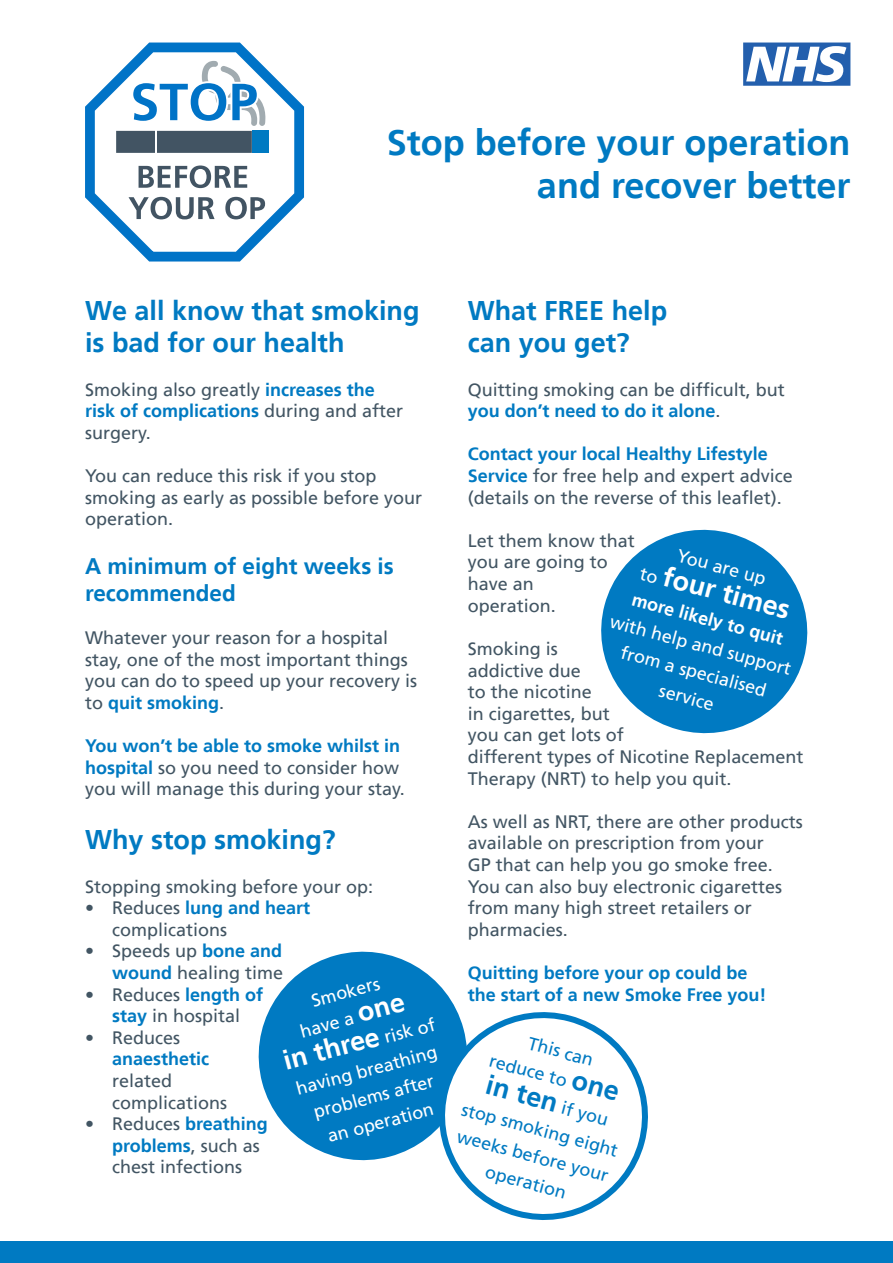
<style>
.page{position:relative;width:893px;height:1263px;background:#fff}
.page>*{position:absolute;margin:0;border:0;box-sizing:border-box;transform-origin:0 0}
.t1{font:700 36px/43.2px "Frutiger";color:#007ac2;text-align:right}
.t2{font:700 27px/32.4px "Frutiger";color:#007ac2}
.t3{font:700 27px "Frutiger";color:#fff}
.t4{font:700 22.5px/27px "Frutiger";color:#007ac2}
.t5{font:18px/21.6px "Frutiger";color:#425563}
.t6{font:18px/27px "Frutiger";color:#fff;text-align:center}
.t7{font:18px/27px "Frutiger";color:#007ac2;text-align:center}
.t8{font:700 18px/21.6px "Frutiger";color:#007ac2}
.s1{font-weight:700;color:#007ac2}
.s2{font-weight:400;font-size:18px}
.s3{font-weight:700}
.s4{font-weight:700;font-size:27px}
</style>
<div class="page">
<svg style="left:743px;top:43px;width:107px;height:42px"></svg>
<svg style="left:601px;top:529px;width:207px;height:205px;fill:#007ac2"></svg>
<svg style="left:258px;top:951px;width:191px;height:210px;fill:#007ac2"></svg>
<svg style="left:424px;top:997px;width:224px;height:223px"></svg>
<svg style="left:85px;top:43px;width:219px;height:218px"></svg>
<svg style="left:116px;top:61px;width:149px;height:92px"></svg>
<svg style="left:139px;top:165px;width:108px;height:23px"></svg>
<svg style="left:129px;top:197px;width:86px;height:22px"></svg>
<svg style="left:225px;top:197px;width:40px;height:22px"></svg>
<div style="left:0;top:1242px;width:893px;height:21px;background:#007ac2"></div>
<h1 class="t1" style="left:387px;top:121px;width:465px">Stop before your operation and recover better</h1>
<h2 class="t2" style="left:85px;top:295px;width:336px">We all know that smoking is bad for our health</h2>
<p class="t5" style="left:85px;top:379px;width:320px">Smoking also greatly <span class="s1">increases the risk of complications</span> during and after surgery.</p>
<p class="t5" style="left:85px;top:465px;width:339px">You can reduce this risk if you stop smoking as early as possible before your operation.</p>
<h2 class="t4" style="left:85px;top:553px;width:310px">A minimum of eight weeks is recommended</h2>
<p class="t5" style="left:85px;top:627px;width:334px">Whatever your reason for a hospital stay, one of the most important things you can do to speed up your recovery is to <span class="s1">quit smoking</span>.</p>
<p class="t5" style="left:85px;top:735px;width:321px"><span class="s1">You won’t be able to smoke whilst in hospital</span> so you need to consider how you will manage this during your stay.</p>
<h2 class="t2" style="left:85px;top:824px;width:252px">Why stop smoking?</h2>
<p class="t5" style="left:85px;top:875px;width:290px">Stopping smoking before your op:</p>
<p class="t5" style="left:112px;top:897px;width:200px;text-indent:-27px">• Reduces <span class="s1">lung and heart </span>complications</p>
<p class="t5" style="left:85px;top:940px;width:200px;text-align:right">• Speeds up <span class="s1">bone and wound</span> healing time</p>
<p class="t5" style="left:85px;top:983px;width:180px;text-align:center">• Reduces <span class="s1">length of stay</span> in hospital</p>
<p class="t5" style="left:112px;top:1027px;width:117px;text-indent:-27px">• Reduces <span class="s1">anaesthetic </span>related complications</p>
<p class="t5" style="left:112px;top:1113px;width:157px;text-indent:-27px">• Reduces <span class="s1">breathing problems</span>, such as chest infections</p>
<h2 class="t2" style="left:468px;top:295px;width:201px">What FREE help can you get?</h2>
<p class="t5" style="left:468px;top:379px;width:319px">Quitting smoking can be difficult, but <span class="s1">you don’t need to do it alone</span>.</p>
<p class="t5" style="left:468px;top:443px;width:327px"><span class="s1">Contact your local Healthy Lifestyle<br>Service</span> for free help and expert advice (details on the reverse of this leaflet).</p>
<p class="t5" style="left:468px;top:530px;width:169px">Let them know that</p>
<p class="t5" style="left:468px;top:551px;width:142px">you are going to</p>
<p class="t5" style="left:468px;top:573px;width:68px">have an</p>
<p class="t5" style="left:468px;top:595px;width:90px">operation.</p>
<p class="t5" style="left:468px;top:638px;width:92px">Smoking is</p>
<p class="t5" style="left:468px;top:659px;width:337px">addictive due<br>to the nicotine<br>in cigarettes, but<br>you can get lots of<br>different types of Nicotine Replacement<br>Therapy (NRT) to help you quit.</p>
<p class="t5" style="left:468px;top:811px;width:337px">As well as NRT, there are other products available on prescription from your<br>GP that can help you go smoke free.<br>You can also buy electronic cigarettes from many high street retailers or pharmacies.</p>
<p class="t8" style="left:468px;top:962px;width:300px">Quitting before your op could be the start of a new Smoke Free you!</p>
<p class="t6" style="left:681px;top:542px;width:93px;rotate:15deg">You are up</p>
<p class="t3" style="left:645px;top:555px;width:155px;rotate:15deg"><span class="s2">to</span> four times</p>
<p class="t6" style="left:621px;top:582px;width:189px;rotate:15deg"><span class="s3">more likely to quit </span>with help and support from a specialised service</p>
<p class="t6" style="left:290px;top:993px;width:110px;rotate:-15deg">Smokers have a <span class="s4">one</span></p>
<p class="t3" style="left:280px;top:1046px;width:157px;rotate:-15deg">in three <span class="s2">risk of</span></p>
<p class="t6" style="left:293px;top:1076px;width:147px;rotate:-15deg">having breathing problems after an operation</p>
<p class="t7" style="left:500px;top:1021px;width:135px;rotate:15deg">This can<br>reduce to <span class="s4">one</span></p>
<p class="t2" style="left:491px;top:1068px;width:75px;rotate:15deg">in ten</p>
<p class="t7" style="left:565px;top:1094px;width:50px;rotate:15deg">if you</p>
<p class="t7" style="left:461px;top:1122px;width:158px;rotate:15deg">weeks before your operation</p>
<p class="t7" style="left:466px;top:1096px;width:163px;rotate:15deg">stop smoking eight</p>
</div>
